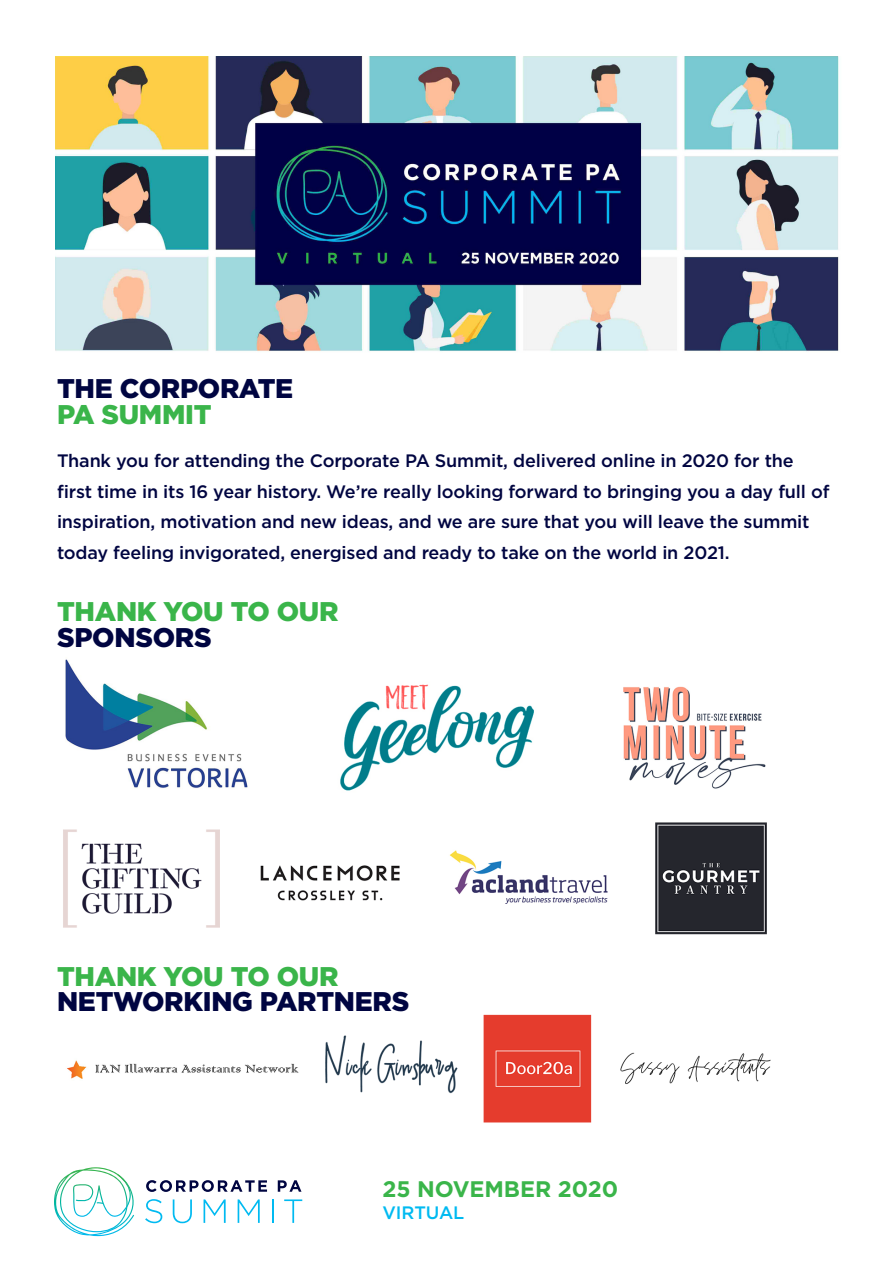
<style>
.page{position:relative;width:893px;height:1263px;background:#fff}
.page>*{position:absolute;margin:0;border:0;box-sizing:border-box;transform-origin:0 0}
.t1{font:900 27px/25.5px "Gotham";letter-spacing:-.01em;color:#000541}
.t2{font:900 27px/25.5px "Gotham";letter-spacing:-.01em;color:#3ab54a}
.t3{font:700 22.5px "Gotham";letter-spacing:-.005em;color:#3ab54a}
.t4{font:500 18px/30.6px "Gotham";letter-spacing:-.01em;color:#000541}
.t5{font:500 18px "Gotham";letter-spacing:-.005em;color:#00baf1}
.t6{font:500 13.5px "Gotham";letter-spacing:-.005em;color:#000541}
.s1{color:#3ab54a}
.s2{color:#000541}
</style>
<div class="page">
<svg style="left:146px;top:1180px;width:121px;height:12px"></svg>
<svg style="left:278px;top:1180px;width:23px;height:12px"></svg>
<svg style="left:145px;top:1199px;width:17px;height:24px"></svg>
<svg style="left:173px;top:1199px;width:19px;height:24px"></svg>
<svg style="left:204px;top:1199px;width:22px;height:24px"></svg>
<svg style="left:238px;top:1199px;width:22px;height:24px"></svg>
<hr style="left:272px;top:1199px;width:2px;height:24px;background:#00baf1">
<svg style="left:284px;top:1199px;width:18px;height:24px"></svg>
<svg style="left:54px;top:1167px;width:80px;height:69px"></svg>
<img style="left:56px;top:56px;width:783px;height:296px">
<img style="left:63px;top:659px;width:708px;height:464px">
<p class="t1" style="left:57px;top:375px;width:238px">THE CORPORATE<br><span class="s1">PA SUMMIT</span></p>
<p class="t4" style="left:57px;top:445px;width:774px">Thank you for attending the Corporate PA Summit, delivered online in 2020 for the first time in its 16 year history. We’re really looking forward to bringing you a day full of inspiration, motivation and new ideas, and we are sure that you will leave the summit today feeling invigorated, energised and ready to take on the world in 2021.</p>
<p class="t2" style="left:57px;top:598px;width:283px">THANK YOU TO OUR<br><span class="s2">SPONSORS</span></p>
<p class="t1" style="left:57px;top:963px;width:354px"><span class="s1">THANK YOU TO OUR<br></span>NETWORKING PARTNERS</p>
<p class="t6" style="left:68px;top:994px;width:124px">LUNCH SPONSOR</p>
<p class="t3" style="left:382px;top:1174px;width:237px">25 NOVEMBER 2020</p>
<p class="t5" style="left:382px;top:1201px;width:83px">VIRTUAL</p>
</div>
